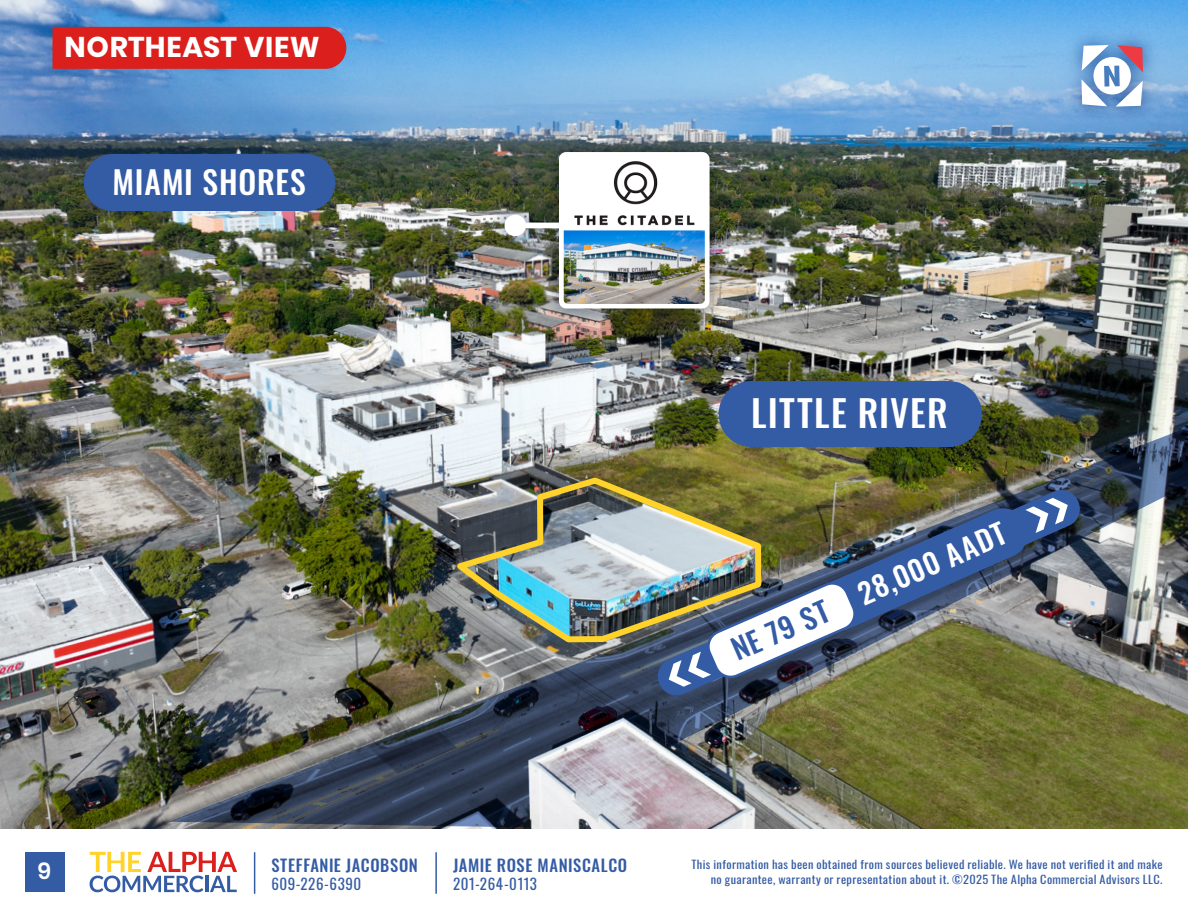
<style>
.page{position:relative;width:1188px;height:918px;background:#fff}
.page>*{position:absolute;margin:0;border:0;box-sizing:border-box;transform-origin:0 0}
.t1{font:500 36.75px "Oswald";letter-spacing:.035em;color:#fff}
.t2{font:500 31.65px "Oswald";letter-spacing:.025em;color:#fff}
.t3{font:700 28.5px "Poppins";letter-spacing:.015em;color:#fff}
.t4{font:500 28.35px "Oswald";color:#fff}
.t5{font:500 28.35px "Oswald";color:#345ca5}
.t6{font:600 22.8px "Poppins";color:#fff}
.t7{font:500 16.5px "Oswald";letter-spacing:.035em;color:#345ca5}
.t8{font:15px "Oswald";letter-spacing:.04em;color:#345ca5}
.t9{font:11.25px/15px "Oswald";letter-spacing:.03em;color:#345ca5;text-align:right;scale:1.1 1}
</style>
<div class="page">
<img style="left:0;top:0;width:1188px;height:829px">
<img style="left:169px;top:394px;width:1019px;height:433px">
<img style="left:655px;top:488px;width:427px;height:210px">
<img style="left:447px;top:474px;width:317px;height:171px">
<div style="left:719px;top:381px;width:263px;height:66px;background:#345ca5;border-radius:33px"></div>
<div style="left:84px;top:154px;width:251px;height:57px;background:#345ca5;border-radius:28px"></div>
<div style="left:52px;top:27px;width:294px;height:42px;background:#da1f1c"></div>
<svg style="left:90px;top:852px;width:147px;height:40px"></svg>
<div style="left:26px;top:852px;width:39px;height:40px;background:#345ca5"></div>
<hr style="left:435px;top:853px;width:2px;height:40px;background:#345ca5">
<hr style="left:254px;top:853px;width:1px;height:40px;background:#345ca5">
<img style="left:1058px;top:22px;width:108px;height:108px">
<svg style="left:1081px;top:45px;width:62px;height:62px"></svg>
<img style="left:482px;top:129px;width:252px;height:203px">
<div style="left:515px;top:223px;width:99px;height:5px;background:#fff"></div>
<svg style="left:503px;top:213px;width:25px;height:25px"></svg>
<div style="left:560px;top:154px;width:148px;height:153px;background:#fff;border-radius:6px"></div>
<div style="left:559px;top:152px;width:151px;height:157px;border:3px solid #fff;border-radius:6px"></div>
<img style="left:574px;top:161px;width:121px;height:65px">
<img style="left:564px;top:230px;width:141px;height:74px">
<h3 class="t3" style="left:65px;top:31px;width:257px">NORTHEAST VIEW</h3>
<h2 class="t2" style="left:113px;top:165px;width:195px">MIAMI SHORES</h2>
<h1 class="t1" style="left:751px;top:394px;width:198px">LITTLE RIVER</h1>
<h3 class="t5" style="left:727px;top:638px;width:105px;rotate:-24deg">NE 79 ST</h3>
<h3 class="t4" style="left:854px;top:582px;width:160px;rotate:-24deg">28,000 AADT</h3>
<h3 class="t6" style="left:38px;top:858px;width:15px">9</h3>
<h3 class="t7" style="left:453px;top:856px;width:176px">JAMIE ROSE MANISCALCO</h3>
<h3 class="t8" style="left:453px;top:870px;width:85px">201-264-0113</h3>
<h3 class="t7" style="left:271px;top:856px;width:148px">STEFFANIE JACOBSON</h3>
<h3 class="t8" style="left:271px;top:870px;width:91px">609-226-6390</h3>
<p class="t9" style="left:691px;top:855px;width:430px">This information has been obtained from sources believed reliable. We have not verified it and make no guarantee, warranty or representation about it. ©2025 The Alpha Commercial Advisors LLC.</p>
</div>
